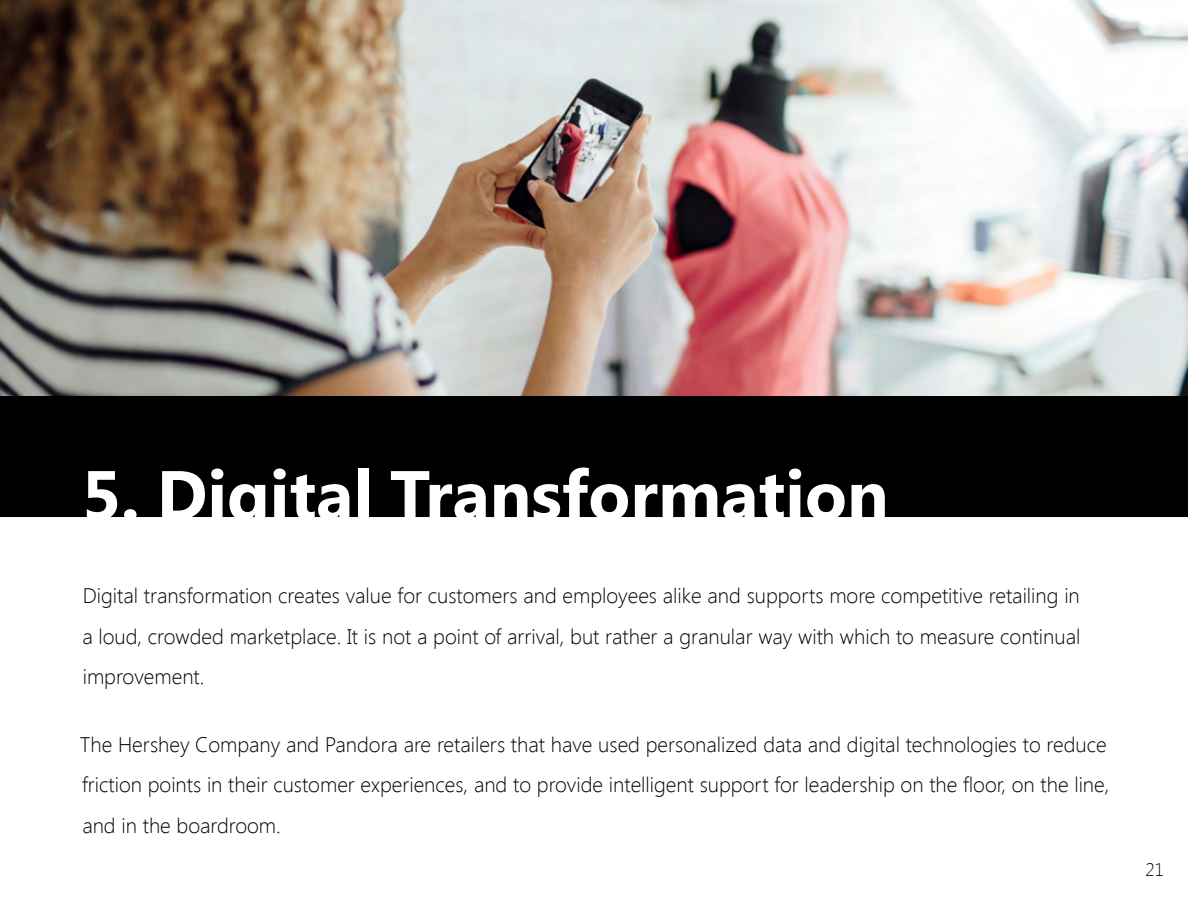
<style>
.page{position:relative;width:1188px;height:900px;background:#fff}
.page>*{position:absolute;margin:0;border:0;box-sizing:border-box;transform-origin:0 0}
.t1{font:700 69px "Segoe UI";color:#fff}
.t2{font:300 21px/40.5px "Segoe UI";color:#000;text-align:justify}
.t3{font:300 18px "Segoe UI";color:#000}
</style>
<div class="page">
<img style="left:0;top:0;width:1188px;height:396px">
<div style="left:0;top:396px;width:1188px;height:121px;background:#000"></div>
<h1 class="t1" style="left:81px;top:446px;width:809px">5. Digital Transformation</h1>
<p class="t2" style="left:82px;top:575px;width:999px">Digital transformation creates value for customers and employees alike and supports more competitive retailing in a loud, crowded marketplace. It is not a point of arrival, but rather a granular way with which to measure continual improvement.</p>
<p class="t2" style="left:80px;top:723px;width:1031px;text-align:left">The Hershey Company and Pandora are retailers that have used personalized data and digital technologies to reduce friction points in their customer experiences, and to provide intelligent support for leadership on the floor, on the line, and in the boardroom.</p>
<p class="t3" style="left:1145px;top:858px;width:20px">21</p>
</div>
